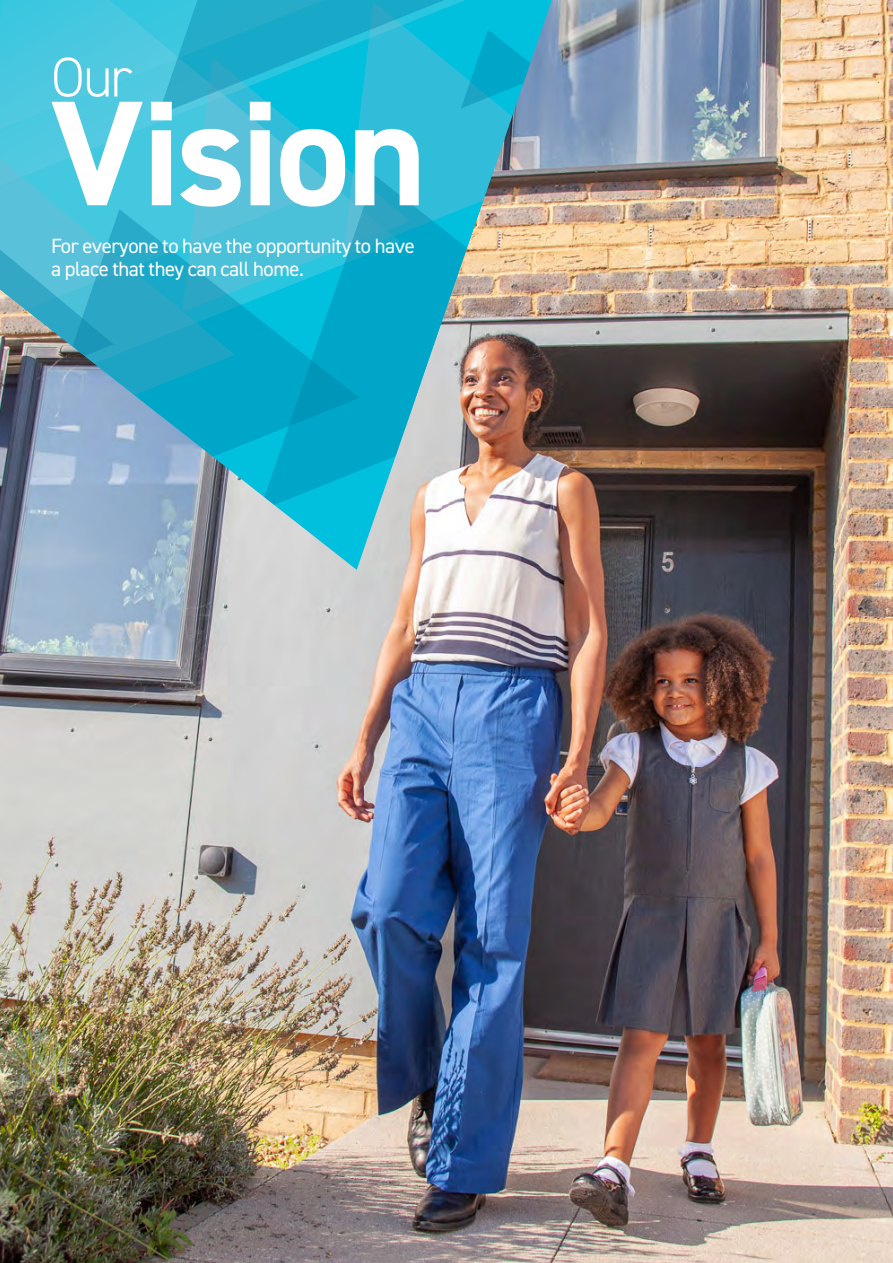
<style>
.page{position:relative;width:893px;height:1263px;background:#fff}
.page>*{position:absolute;margin:0;border:0;box-sizing:border-box;transform-origin:0 0}
.t1{font:700 150px "DIN2014";letter-spacing:-.03em;color:#fff}
.t2{font:300 56.25px "DIN2014";color:#fff}
.t3{font:20.7px/22.5px "DIN2014";letter-spacing:-.02em;color:#fff}
</style>
<div class="page">
<img style="left:0;top:0;width:893px;height:1263px">
<svg style="left:0;top:0;width:552px;height:570px"></svg>
<svg style="left:114px;top:0;width:399px;height:134px;background:#4ac8df"></svg>
<svg style="left:182px;top:115px;width:161px;height:94px;background:#3dc0da"></svg>
<svg style="left:343px;top:1px;width:209px;height:174px;background:#38b6d2"></svg>
<svg style="left:0;top:134px;width:235px;height:343px;background:#4ac5dd"></svg>
<svg style="left:6px;top:209px;width:353px;height:330px;background:#4fadc9"></svg>
<svg style="left:158px;top:0;width:290px;height:115px;background:#21b6d3"></svg>
<img style="left:260px;top:175px;width:292px;height:336px">
<svg style="left:461px;top:30px;width:84px;height:78px;background:#1baccd"></svg>
<svg style="left:0;top:0;width:114px;height:469px;background:#59b2ca"></svg>
<h2 class="t2" style="left:51px;top:43px;width:83px">Our</h2>
<h1 class="t1" style="left:51px;top:54px;width:377px">Vision</h1>
<p class="t3" style="left:51px;top:234px;width:365px">For everyone to have the opportunity to have a place that they can call home.</p>
</div>
